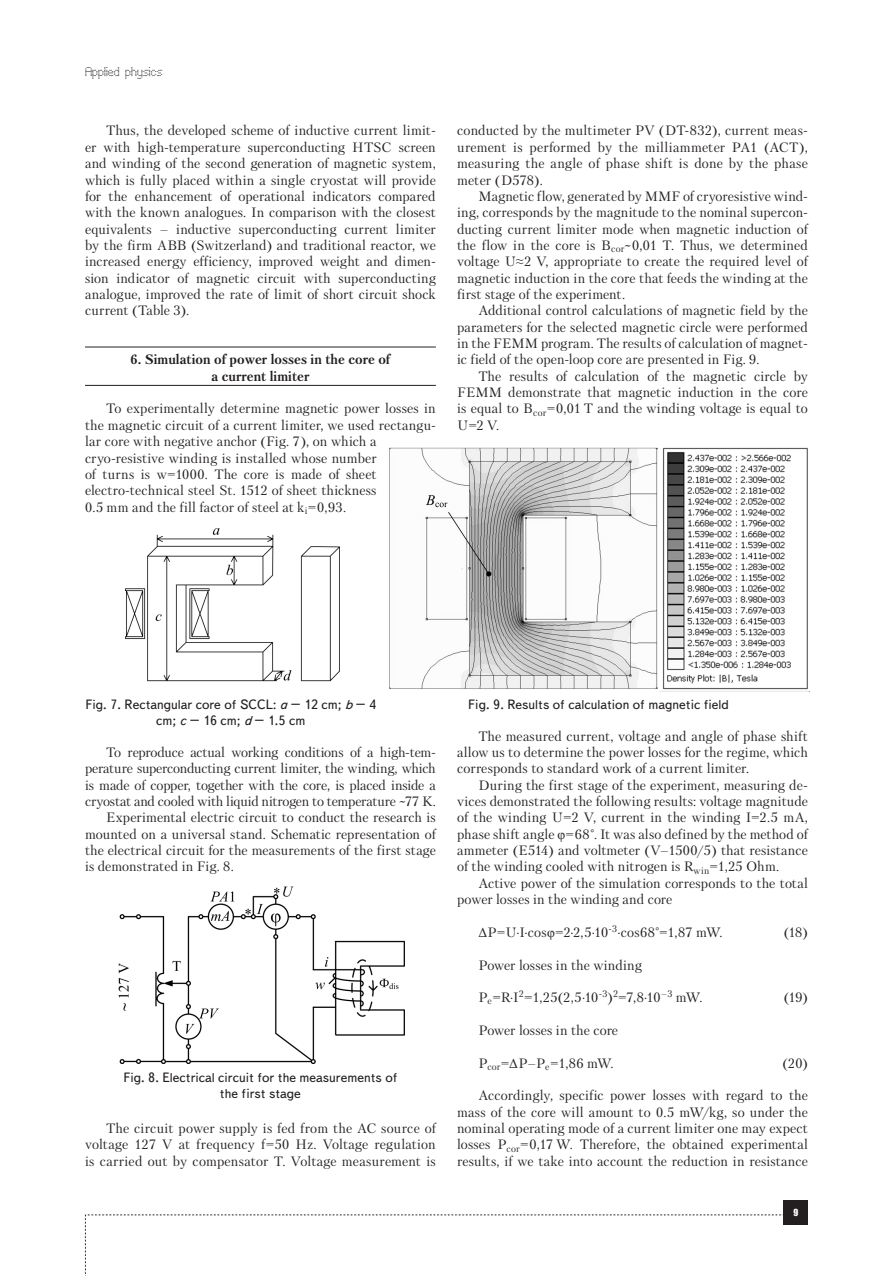
<style>
.page{position:relative;width:893px;height:1276px;background:#fff}
.page>*{position:absolute;margin:0;border:0;box-sizing:border-box;transform-origin:0 0}
.Text__англ{font:13.5px/16.4px "Petersburg C";letter-spacing:.005em;color:#231f20;text-align:justify}
.Рисунок{font:13.5px/16.2px "Text Book C";color:#231f20;text-align:center}
.Раздел_статьи{font:700 13.5px/16.4px "Petersburg C";color:#231f20;text-align:center}
.t1{font:12px "Perfo";letter-spacing:.015em;color:#231f20}
.t2{font:9px "Impact";color:#fff}
.s1{font-family:"Times New Roman"}
.s2{font-style:italic}
</style>
<div class="page">
<svg style="left:85px;top:1214px;width:699px;height:62px"></svg>
<div style="left:784px;top:1200px;width:24px;height:24px;background:#231f20"></div>
<hr style="left:85px;top:347px;width:351px;height:1px;background:#231f20">
<hr style="left:85px;top:385px;width:351px;height:1px;background:#231f20">
<img style="left:126px;top:528px;width:213px;height:154px">
<img style="left:118px;top:886px;width:286px;height:177px">
<img style="left:389px;top:447px;width:419px;height:243px">
<p class="t1" style="left:85px;top:65px;width:79px">Applied physics</p>
<p class="Text__англ" style="left:85px;top:122px;width:352px;text-indent:21px">Thus, the developed scheme of inductive current limit&shy;er with high-temperature superconducting HTSC screen and winding of the second generation of magnetic system, which is fully placed within a single cryostat will provide for the enhancement of operational indicators compared with the known analogues. In comparison with the closest equivalents – inductive superconducting current limiter by the firm ABB (Switzerland) and traditional reactor, we increased energy efficiency, improved weight and dimen&shy;sion indicator of magnetic circuit with superconducting analogue, improved the rate of limit of short circuit shock current (Table 3).</p>
<p class="Раздел_статьи" style="left:130px;top:351px;width:261px">6. Simulation of power losses in the core of a current limiter</p>
<p class="Text__англ" style="left:85px;top:400px;width:352px;text-align:left;text-indent:21px">To experimentally determine magnetic power losses in the magnetic circuit of a current limiter, we used rectangu&shy;lar core with negative anchor (Fig. 7), on which a cryo-resistive winding is installed whose number<br>of turns is w=1000. The core is made of sheet electro-technical steel St. 1512 of sheet thickness<br>0.5 mm and the fill factor of steel at k<sub>i</sub>=0,93.</p>
<p class="Text__англ" style="left:457px;top:122px;width:352px">conducted by the multimeter PV (DT-832), current meas&shy;urement is performed by the milliammeter PA1 (ACT), measuring the angle of phase shift is done by the phase meter (D578).</p>
<p class="Text__англ" style="left:457px;top:188px;width:352px;text-indent:21px">Magnetic flow, generated by MMF of cryoresistive wind&shy;ing, corresponds by the magnitude to the nominal supercon&shy;ducting current limiter mode when magnetic induction of the flow in the core is B<sub>cor</sub>~0,01 T. Thus, we determined voltage U<span class="s1">≈</span>2 V, appropriate to create the required level of magnetic induction in the core that feeds the winding at the first stage of the experiment.</p>
<p class="Text__англ" style="left:457px;top:302px;width:352px;text-indent:21px">Additional control calculations of magnetic field by the parameters for the selected magnetic circle were performed in the FEMM program. The results of calculation of magnet&shy;ic field of the open-loop core are presented in Fig. 9.</p>
<p class="Text__англ" style="left:457px;top:368px;width:352px;text-indent:21px">The results of calculation of the magnetic circle by FEMM demonstrate that magnetic induction in the core is equal to B<sub>cor</sub>=0,01 T and the winding voltage is equal to U=2 V.</p>
<p class="Рисунок" style="left:85px;top:696px;width:292px">Fig. 7. Rectangular core of SCCL: <span class="s2">a</span> – 12 cm; <span class="s2">b</span> – 4 cm; <span class="s2">c</span> – 16 cm; <span class="s2">d</span> – 1.5 cm</p>
<p class="Text__англ" style="left:85px;top:744px;width:352px;text-indent:21px">To reproduce actual working conditions of a high-tem&shy;perature superconducting current limiter, the winding, which is made of copper, together with the core, is placed inside a cryostat and cooled with liquid nitrogen to temperature ~77 K.</p>
<p class="Text__англ" style="left:85px;top:809px;width:352px;text-indent:21px">Experimental electric circuit to conduct the research is mounted on a universal stand. Schematic representation of the electrical circuit for the measurements of the first stage is demonstrated in Fig. 8.</p>
<p class="Рисунок" style="left:123px;top:1069px;width:276px">Fig. 8. Electrical circuit for the measurements of the first stage</p>
<p class="Text__англ" style="left:85px;top:1120px;width:352px;text-indent:21px">The circuit power supply is fed from the AC source of voltage 127 V at frequency f=50 Hz. Voltage regulation is carried out by compensator T. Voltage measurement is</p>
<p class="Рисунок" style="left:468px;top:696px;width:262px">Fig. 9. Results of calculation of magnetic field</p>
<p class="Text__англ" style="left:457px;top:727px;width:352px;text-indent:21px">The measured current, voltage and angle of phase shift allow us to determine the power losses for the regime, which corresponds to standard work of a current limiter.</p>
<p class="Text__англ" style="left:457px;top:776px;width:352px;text-indent:21px">During the first stage of the experiment, measuring de&shy;vices demonstrated the following results: voltage magnitude of the winding U=2 V, current in the winding I=2.5 mA, phase shift angle <span class="s1">φ</span>=68°. It was also defined by the method of ammeter (E514) and voltmeter (V–1500/5) that resistance of the winding cooled with nitrogen is R<sub>win</sub>=1,25 Ohm.</p>
<p class="Text__англ" style="left:457px;top:874px;width:352px;text-indent:21px">Active power of the simulation corresponds to the total power losses in the winding and core</p>
<p class="Text__англ" style="left:478px;top:923px;width:246px"><span class="s1">Δ</span>P=U·I·cos<span class="s1">φ</span>=2·2,5·10<sup>-3</sup>·cos68°=1,87 mW.</p>
<p class="Text__англ" style="left:784px;top:923px;width:26px">(18)</p>
<p class="Text__англ" style="left:478px;top:956px;width:165px">Power losses in the winding</p>
<p class="Text__англ" style="left:478px;top:989px;width:226px">P<sub>е</sub>=R·I<sup>2</sup>=1,25(2,5·10<sup>-3</sup>)<sup>2</sup>=7,8·10<sup>–3</sup> mW.</p>
<p class="Text__англ" style="left:784px;top:989px;width:26px">(19)</p>
<p class="Text__англ" style="left:478px;top:1022px;width:141px">Power losses in the core</p>
<p class="Text__англ" style="left:478px;top:1054px;width:137px">P<sub>cor</sub>=<span class="s1">Δ</span>P–P<sub>е</sub>=1,86 mW.</p>
<p class="Text__англ" style="left:782px;top:1054px;width:27px">(20)</p>
<p class="Text__англ" style="left:457px;top:1087px;width:352px;text-indent:21px">Accordingly, specific power losses with regard to the mass of the core will amount to 0.5 mW/kg, so under the nominal operating mode of a current limiter one may expect losses P<sub>cor</sub>=0,17 W. Therefore, the obtained experimental results, if we take into account the reduction in resistance</p>
<p class="t2" style="left:793px;top:1205px;width:6px">9</p>
</div>
